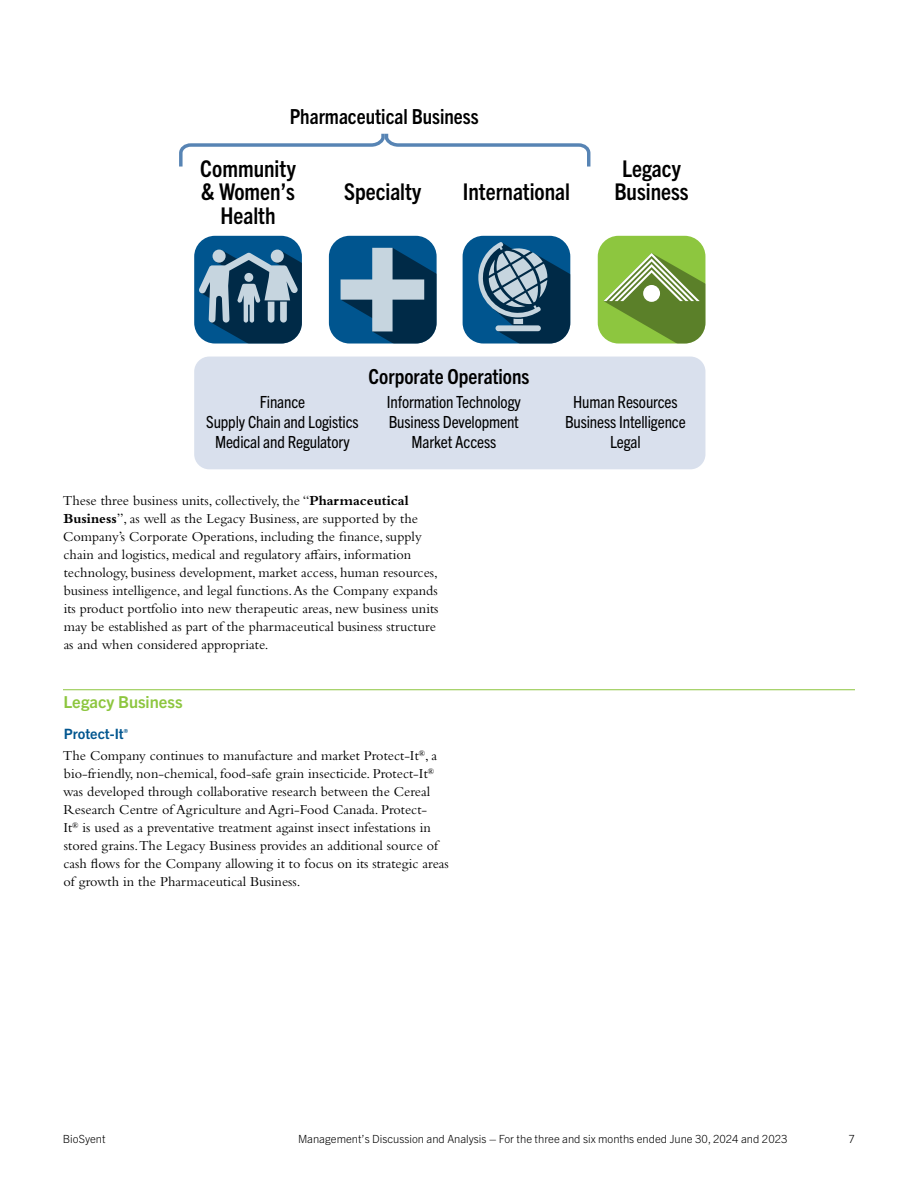
<style>
.page{position:relative;width:918px;height:1188px;background:#fff}
.page>*{position:absolute;margin:0;border:0;box-sizing:border-box;transform-origin:0 0}
.t1{font:700 158.25px "Helvetica";color:#c6d5df}
.t2{font:700 condensed 23.1px/23.1px "Trade Gothic Next LT Pro";color:#000;text-align:center}
.t3{font:700 condensed 20.85px "Trade Gothic Next LT Pro";color:#000}
.t4{font:condensed 16.8px/20.1px "Trade Gothic Next LT Pro";letter-spacing:-.01em;color:#000;text-align:center}
.Head4{font:700 16.5px "Trade Gothic Next LT Pro";color:#8dc63f}
.Body{font:14.25px/18px "Bembo Std";color:#000}
.Head5{font:700 14.25px "Trade Gothic Next LT Pro";color:#00558f}
.t5{font:300 11.25px "Trade Gothic Next LT Pro";color:#000}
.s1{font-weight:700}
</style>
<div class="page">
<div style="left:194px;top:357px;width:511px;height:112px;background:#d9e0ed;border-radius:15px"></div>
<svg style="left:179px;top:133px;width:412px;height:34px"></svg>
<div style="left:463px;top:236px;width:107px;height:108px;background:#00558f;border-radius:21px"></div>
<svg style="left:478px;top:242px;width:92px;height:102px"></svg>
<div style="left:194px;top:236px;width:108px;height:108px;background:#00558f;border-radius:21px"></div>
<svg style="left:199px;top:250px;width:103px;height:94px"></svg>
<div style="left:329px;top:236px;width:108px;height:108px;background:#00558f;border-radius:21px"></div>
<svg style="left:341px;top:248px;width:96px;height:96px"></svg>
<div style="left:598px;top:236px;width:107px;height:108px;background:#8dc63f;border-radius:21px"></div>
<svg style="left:604px;top:253px;width:101px;height:91px"></svg>
<div style="left:643px;top:285px;width:17px;height:17px;background:#fff;border-radius:50%"></div>
<hr style="left:63px;top:689px;width:792px;height:1px;background:#8dc63f">
<h3 class="t3" style="left:290px;top:102px;width:190px">Pharmaceutical Business</h3>
<h2 class="t2" style="left:200px;top:156px;width:97px">Community &amp; Women’s<br>Health</h2>
<h2 class="t2" style="left:344px;top:179px;width:79px">Specialty</h2>
<h2 class="t2" style="left:463px;top:179px;width:109px">International</h2>
<h1 class="t1" style="left:335px;top:179px;width:94px">+</h1>
<h3 class="t3" style="left:369px;top:363px;width:162px">Corporate Operations</h3>
<h2 class="t2" style="left:614px;top:156px;width:76px">Legacy<br>Business</h2>
<p class="t4" style="left:206px;top:391px;width:154px">Finance<br>Supply Chain and Logistics<br>Medical and Regulatory</p>
<p class="t4" style="left:387px;top:391px;width:136px">Information Technology<br>Business Development<br>Market Access</p>
<p class="t4" style="left:565px;top:391px;width:122px">Human Resources<br>Business Intelligence<br>Legal</p>
<p class="Body" style="left:63px;top:492px;width:377px">These three business units, collectively, the “<span class="s1">Pharmaceutical Business</span>”, as well as the Legacy Business, are supported by the Company’s Corporate Operations, including the finance, supply chain and logistics, medical and regulatory affairs, information technology, business development, market access, human resources, business intelligence, and legal functions. As the Company expands its product portfolio into new therapeutic areas, new business units may be established as part of the pharmaceutical business structure as and when considered appropriate.</p>
<p class="Head4" style="left:63px;top:690px;width:121px">Legacy Business</p>
<p class="Head5" style="left:64px;top:724px;width:66px">Protect-It<sup>®</sup></p>
<p class="Body" style="left:63px;top:747px;width:388px">The Company continues to manufacture and market Protect-It<sup>®</sup>, a bio-friendly, non-chemical, food-safe grain insecticide. Protect-It<sup>® </sup>was developed through collaborative research between the Cereal Research Centre of Agriculture and Agri-Food Canada. Protect-<br>It<sup>®</sup> is used as a preventative treatment against insect infestations in stored grains.The Legacy Business provides an additional source of cash flows for the Company allowing it to focus on its strategic areas of growth in the Pharmaceutical Business.</p>
<p class="t5" style="left:63px;top:1131px;width:44px">BioSyent</p>
<p class="t5" style="left:298px;top:1131px;width:491px">Management’s Discussion and Analysis – For the three and six months ended June 30, 2024 and 2023</p>
<p class="t5" style="left:849px;top:1131px;width:8px">7</p>
</div>
